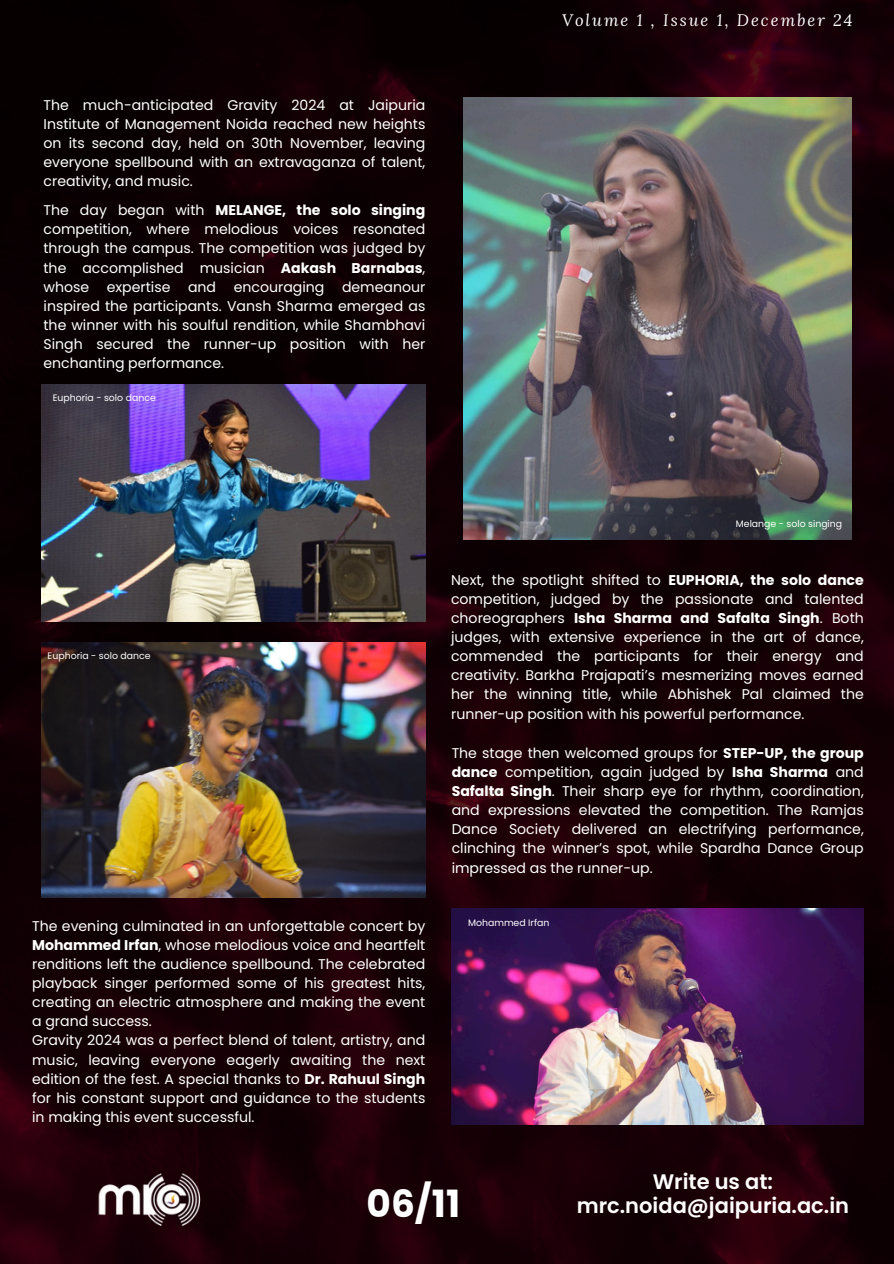
<style>
.page{position:relative;width:894px;height:1264px;background:#fff}
.page>*{position:absolute;margin:0;border:0;box-sizing:border-box;transform-origin:0 0}
.t1{font:700 37.5px "Poppins";color:#fff}
.t2{font:600 21px/24.8px "Poppins";color:#fff;text-align:center}
.t3{font:italic 16.5px "Lora";letter-spacing:.12em;color:#fff}
.t4{font:14.1px/19.2px "Poppins";color:#fff;text-align:justify}
.t5{font:9.3px "Poppins";color:#fff}
.s1{font-weight:700}
</style>
<div class="page">
<img style="left:0;top:0;width:893px;height:1263px">
<img style="left:83px;top:1133px;width:129px;height:130px">
<img style="left:42px;top:384px;width:383px;height:237px">
<img style="left:451px;top:908px;width:411px;height:216px">
<img style="left:463px;top:98px;width:388px;height:441px">
<img style="left:42px;top:642px;width:383px;height:255px">
<p class="t4" style="left:43px;top:95px;width:383px">The much-anticipated Gravity 2024 at Jaipuria Institute of Management Noida reached new heights on its second day, held on 30th November, leaving everyone spellbound with an extravaganza of talent, creativity, and music.</p>
<p class="t4" style="left:43px;top:200px;width:383px">The day began with <span class="s1">MELANGE, the solo singing </span>competition, where melodious voices resonated through the campus. The competition was judged by the accomplished musician <span class="s1">Aakash Barnabas</span>, whose expertise and encouraging demeanour inspired the participants. Vansh Sharma emerged as the winner with his soulful rendition, while Shambhavi Singh secured the runner-up position with her enchanting performance.</p>
<h4 class="t5" style="left:53px;top:391px;width:104px">Euphoria - solo dance</h4>
<h4 class="t3" style="left:562px;top:9px;width:292px">Volume 1 , Issue 1, December 24</h4>
<h4 class="t5" style="left:48px;top:649px;width:104px">Euphoria - solo dance</h4>
<p class="t4" style="left:32px;top:916px;width:394px;text-align:left">The evening culminated in an unforgettable concert by <span class="s1">Mohammed Irfan</span>, whose melodious voice and heartfelt renditions left the audience spellbound. The celebrated playback singer performed some of his greatest hits, creating an electric atmosphere and making the event a grand success.<br>Gravity 2024 was a perfect blend of talent, artistry, and music, leaving everyone eagerly awaiting the next edition of the fest. A special thanks to <span class="s1">Dr. Rahuul Singh </span>for his constant support and guidance to the students in making this event successful.</p>
<p class="t5" style="left:735px;top:517px;width:108px">Melange - solo singing</p>
<p class="t4" style="left:451px;top:570px;width:414px">Next, the spotlight shifted to <span class="s1">EUPHORIA, the solo dance </span>competition, judged by the passionate and talented choreographers <span class="s1">Isha Sharma and Safalta Singh</span>. Both judges, with extensive experience in the art of dance, commended the participants for their energy and creativity. Barkha Prajapati’s mesmerizing moves earned her the winning title, while Abhishek Pal claimed the runner-up position with his powerful performance.</p>
<p class="t4" style="left:451px;top:743px;width:413px">The stage then welcomed groups for <span class="s1">STEP-UP, the group dance</span> competition, again judged by <span class="s1">Isha Sharma</span> and <span class="s1">Safalta Singh</span>. Their sharp eye for rhythm, coordination, and expressions elevated the competition. The Ramjas Dance Society delivered an electrifying performance, clinching the winner’s spot, while Spardha Dance Group impressed as the runner-up.</p>
<h4 class="t5" style="left:468px;top:916px;width:83px">Mohammed Irfan</h4>
<h3 class="t1" style="left:366px;top:1177px;width:95px">06/11</h3>
<h4 class="t2" style="left:576px;top:1168px;width:274px">Write us at: mrc.noida@jaipuria.ac.in</h4>
</div>
